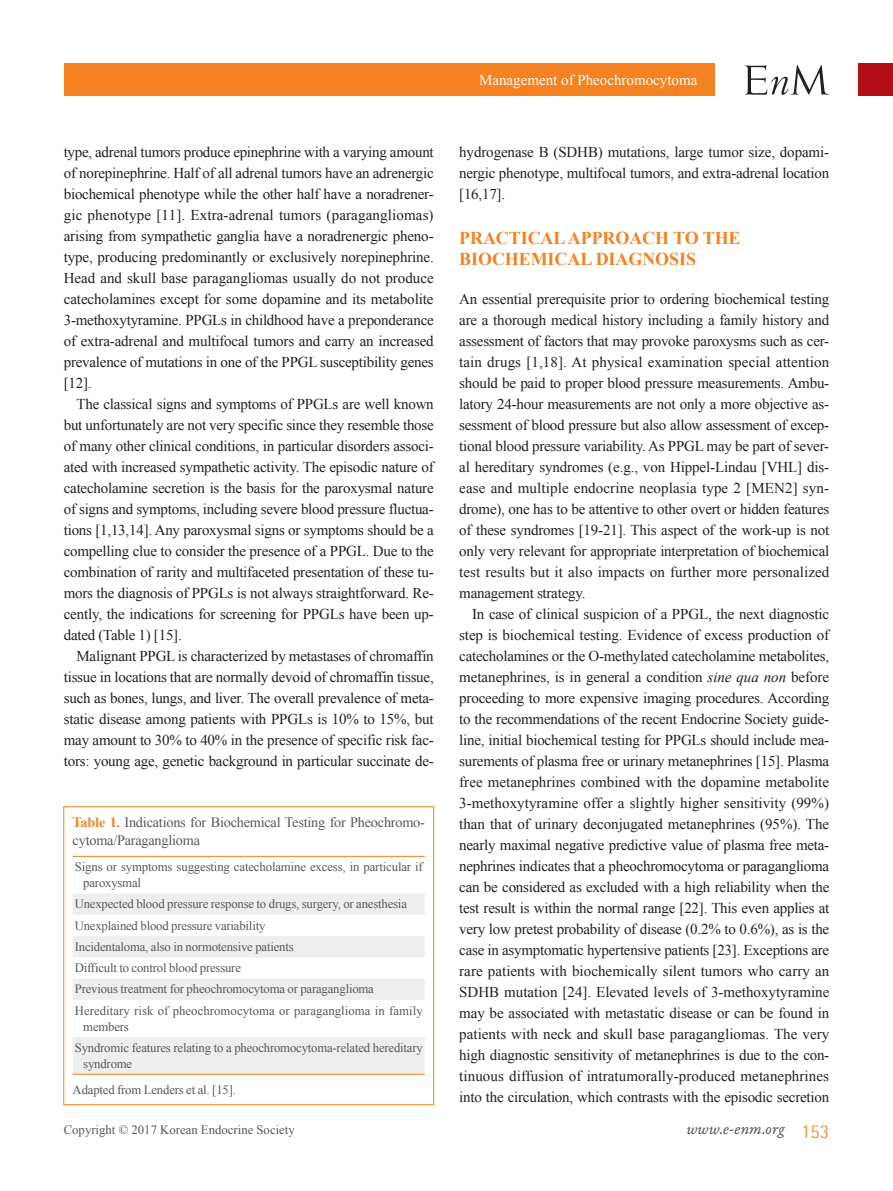
<style>
.page{position:relative;width:893px;height:1191px;background:#fff}
.page>*{position:absolute;margin:0;border:0;box-sizing:border-box;transform-origin:0 0}
.소제목1{font:700 18px/21px "Times New Roman";letter-spacing:-.005em;color:#f58220}
.t1{font:16.5px "Garamond Premr Pro It Capt";color:#57585a}
.본문{font:15px/21px "Times New Roman";letter-spacing:-.015em;color:#231f20;text-align:justify}
.본문_0{font:15px/21px "Times New Roman";letter-spacing:.005em;color:#231f20;text-align:justify}
.t2{font:15px "Times New Roman";color:#fff}
.표그림제목{font:14.25px/17.9px "Times New Roman";letter-spacing:-.015em;color:#57585a}
.표본문{font:12.75px/15.9px "Times New Roman";letter-spacing:-.015em;color:#57585a}
.표본문-2{font:12.75px/15.9px "Times New Roman";letter-spacing:.005em;color:#57585a}
.s1{font-weight:700;color:#f58220}
.s2{font-style:italic}
.s3{font-family:"Rotis Semi Sans Std";font-weight:300;font-size:19.5px;color:#f58220}
</style>
<div class="page">
<div style="left:859px;top:64px;width:34px;height:32px;background:#b50e16"></div>
<div style="left:64px;top:64px;width:650px;height:32px;background:#f58220"></div>
<svg style="left:744px;top:65px;width:85px;height:30px"></svg>
<svg style="left:73px;top:894px;width:352px;height:180px;fill:#eeeeef"></svg>
<hr style="left:73px;top:1074px;width:352px;height:1px;background:#f58220">
<hr style="left:73px;top:856px;width:352px;height:1px;background:#f58220">
<div style="left:63px;top:806px;width:371px;height:299px;border:1px solid #f58220"></div>
<p class="본문" style="left:64px;top:141px;width:372px">type, adrenal tumors produce epinephrine with a varying amount of norepinephrine. Half of all adrenal tumors have an adrenergic biochemical phenotype while the other half have a noradrener&shy;gic phenotype [11]. Extra-adrenal tumors (paragangliomas) arising from sympathetic ganglia have a noradrenergic pheno&shy;type, producing predominantly or exclusively norepinephrine.<br>Head and skull base paragangliomas usually do not produce catecholamines except for some dopamine and its metabolite 3-methoxytyramine. PPGLs in childhood have a preponderance of extra-adrenal and multifocal tumors and carry an increased prevalence of mutations in one of the PPGL susceptibility genes [12].</p>
<p class="본문" style="left:64px;top:393px;width:372px;text-indent:13px">The classical signs and symptoms of PPGLs are well known but unfortunately are not very specific since they resemble those of many other clinical conditions, in particular disorders associ&shy;ated with increased sympathetic activity. The episodic nature of catecholamine secretion is the basis for the paroxysmal nature of signs and symptoms, including severe blood pressure fluctua&shy;tions [1,13,14]. Any paroxysmal signs or symptoms should be a compelling clue to consider the presence of a PPGL. Due to the combination of rarity and multifaceted presentation of these tu&shy;mors the diagnosis of PPGLs is not always straightforward. Re&shy;cently, the indications for screening for PPGLs have been up&shy;dated (Table 1) [15].</p>
<p class="본문" style="left:64px;top:645px;width:371px;text-indent:13px">Malignant PPGL is characterized by metastases of chromaffin tissue in locations that are normally devoid of chromaffin tissue, such as bones, lungs, and liver. The overall prevalence of meta&shy;static disease among patients with PPGLs is 10% to 15%, but may amount to 30% to 40% in the presence of specific risk fac&shy;tors: young age, genetic background in particular succinate de-</p>
<p class="표그림제목" style="left:73px;top:813px;width:354px"><span class="s1">Table 1.</span> Indications for Biochemical Testing for Pheochromo&shy;cytoma/Paraganglioma</p>
<p class="표본문" style="left:83px;top:858px;width:341px;text-indent:-9px">Signs or symptoms suggesting catecholamine excess, in particular if paroxysmal</p>
<p class="표본문" style="left:75px;top:896px;width:334px">Unexpected blood pressure response to drugs, surgery, or anesthesia</p>
<p class="표본문" style="left:75px;top:917px;width:192px">Unexplained blood pressure variability</p>
<p class="표본문" style="left:75px;top:938px;width:220px">Incidentaloma, also in normotensive patients</p>
<p class="표본문" style="left:75px;top:959px;width:168px">Difficult to control blood pressure</p>
<p class="표본문" style="left:75px;top:981px;width:301px">Previous treatment for pheochromocytoma or paraganglioma</p>
<p class="표본문-2" style="left:83px;top:1002px;width:341px;text-indent:-9px">Hereditary risk of pheochromocytoma or paraganglioma in family members</p>
<p class="표본문" style="left:83px;top:1039px;width:341px;text-indent:-9px">Syndromic features relating to a pheochromocytoma-related hereditary syndrome</p>
<p class="표본문" style="left:73px;top:1081px;width:165px">Adapted from Lenders et al. [15].</p>
<p class="t2" style="left:479px;top:70px;width:220px">Management of Pheochromocytoma</p>
<p class="본문" style="left:459px;top:141px;width:372px">hydrogenase B (SDHB) mutations, large tumor size, dopami&shy;nergic phenotype, multifocal tumors, and extra-adrenal location [16,17].</p>
<p class="소제목1" style="left:459px;top:227px;width:283px">PRACTICAL APPROACH TO THE<br>BIOCHEMICAL DIAGNOSIS</p>
<p class="본문_0" style="left:459px;top:288px;width:372px">An essential prerequisite prior to ordering biochemical testing are a thorough medical history including a family history and assessment of factors that may provoke paroxysms such as cer&shy;tain drugs [1,18]. At physical examination special attention should be paid to proper blood pressure measurements. Ambu&shy;latory 24-hour measurements are not only a more objective as&shy;sessment of blood pressure but also allow assessment of excep&shy;tional blood pressure variability. As PPGL may be part of sever&shy;al hereditary syndromes (e.g., von Hippel-Lindau [VHL] dis&shy;ease and multiple endocrine neoplasia type 2 [MEN2] syn&shy;drome), one has to be attentive to other overt or hidden features of these syndromes [19-21]. This aspect of the work-up is not only very relevant for appropriate interpretation of biochemical test results but it also impacts on further more personalized management strategy.</p>
<p class="본문" style="left:459px;top:603px;width:372px;text-indent:13px">In case of clinical suspicion of a PPGL, the next diagnostic step is biochemical testing. Evidence of excess production of catecholamines or the O-methylated catecholamine metabolites, metanephrines, is in general a condition <span class="s2">sine qua non</span> before proceeding to more expensive imaging procedures. According to the recommendations of the recent Endocrine Society guide&shy;line, initial biochemical testing for PPGLs should include mea&shy;surements of plasma free or urinary metanephrines [15]. Plasma free metanephrines combined with the dopamine metabolite 3-methoxytyramine offer a slightly higher sensitivity (99%) than that of urinary deconjugated metanephrines (95%). The nearly maximal negative predictive value of plasma free meta&shy;nephrines indicates that a pheochromocytoma or paraganglioma can be considered as excluded with a high reliability when the test result is within the normal range [22]. This even applies at very low pretest probability of disease (0.2% to 0.6%), as is the case in asymptomatic hypertensive patients [23]. Exceptions are rare patients with biochemically silent tumors who carry an SDHB mutation [24]. Elevated levels of 3-methoxytyramine may be associated with metastatic disease or can be found in patients with neck and skull base paragangliomas. The very high diagnostic sensitivity of metanephrines is due to the con&shy;tinuous diffusion of intratumorally-produced metanephrines into the circulation, which contrasts with the episodic secretion</p>
<p class="표본문" style="left:64px;top:1121px;width:233px">Copyright © 2017 Korean Endocrine Society</p>
<p class="t1" style="left:686px;top:1118px;width:144px">www.e-enm.org <span class="s3">153</span></p>
</div>
